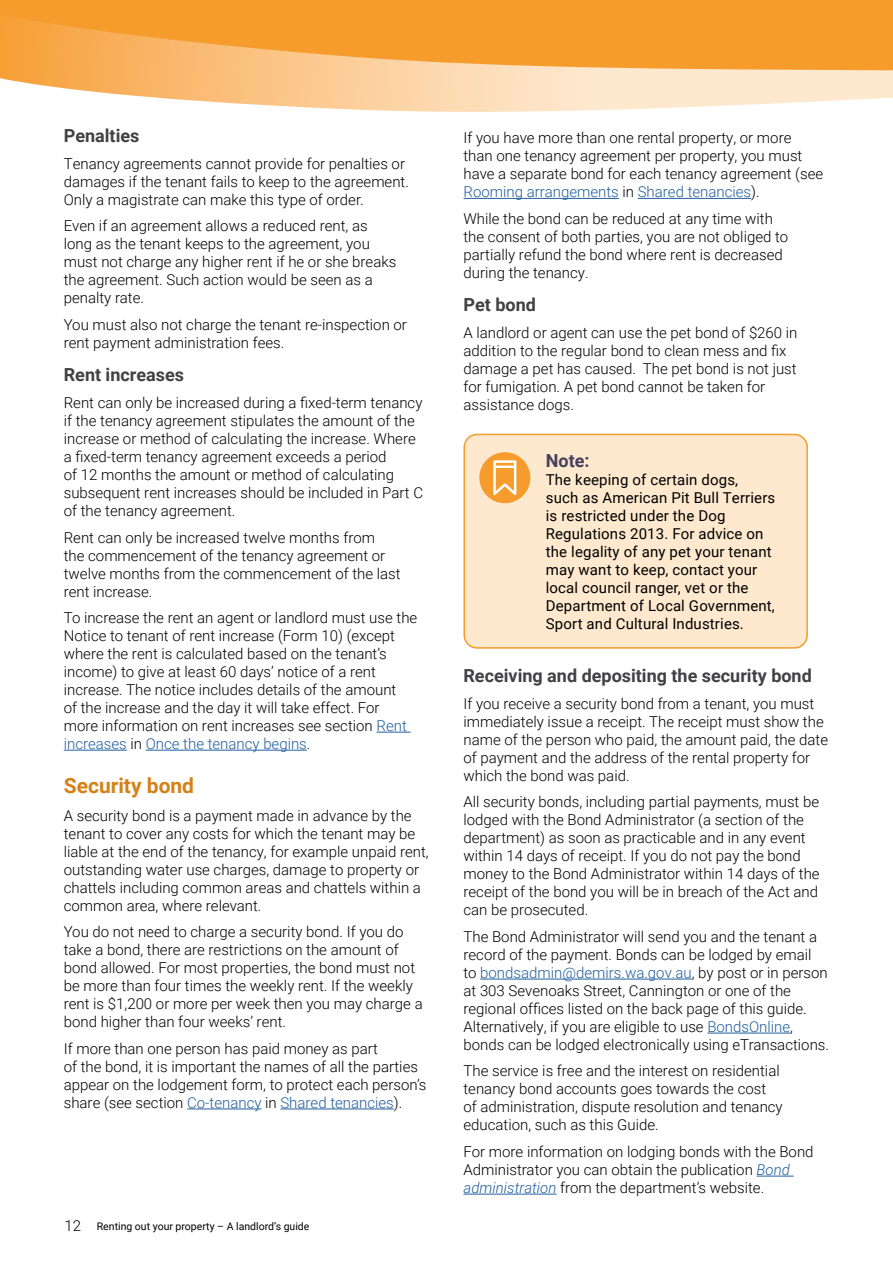
<style>
.page{position:relative;width:893px;height:1263px;background:#fff}
.page>*{position:absolute;margin:0;border:0;box-sizing:border-box;transform-origin:0 0}
.Heading_2{font:700 21px "Roboto";color:#d68118}
.Heading_3{font:700 18px "Roboto";color:#414042}
.t1{font:700 18px "Roboto";color:#45415d}
.Body_Copy{font:300 15px/18px "Roboto";color:#000}
.t2{font:15px/18px "Roboto";letter-spacing:.01em;color:#000}
.t3{font:10.5px "Roboto";color:#000}
.s1{color:#215e9e}
.s2{font-weight:300;font-size:15px}
.s3{font-style:italic;color:#215e9e}
</style>
<div class="page">
<svg style="left:0;top:0;width:893px;height:112px;background:#f8b869"></svg>
<hr style="left:377px;top:732px;width:34px;height:1px;background:#215e9e">
<hr style="left:64px;top:750px;width:63px;height:1px;background:#215e9e">
<hr style="left:146px;top:750px;width:161px;height:1px;background:#215e9e">
<hr style="left:187px;top:1108px;width:75px;height:1px;background:#215e9e">
<hr style="left:280px;top:1108px;width:114px;height:1px;background:#215e9e">
<hr style="left:463px;top:198px;width:156px;height:1px;background:#215e9e">
<hr style="left:638px;top:198px;width:113px;height:1px;background:#215e9e">
<hr style="left:480px;top:979px;width:212px;height:1px;background:#215e9e">
<hr style="left:707px;top:1033px;width:83px;height:1px;background:#215e9e">
<hr style="left:757px;top:1176px;width:37px;height:1px;background:#215e9e">
<hr style="left:463px;top:1194px;width:94px;height:1px;background:#215e9e">
<div style="left:464px;top:434px;width:343px;height:214px;background:#fee8ce;border-radius:13px"></div>
<div style="left:463px;top:434px;width:345px;height:215px;border:2px solid #f69c2d;border-radius:13px"></div>
<div style="left:479px;top:452px;width:51px;height:51px;background:#f69c2d;border-radius:50%"></div>
<svg style="left:493px;top:460px;width:23px;height:35px"></svg>
<p class="Heading_3" style="left:64px;top:123px;width:77px">Penalties</p>
<p class="Body_Copy" style="left:64px;top:154px;width:347px">Tenancy agreements cannot provide for penalties or damages if the tenant fails to keep to the agreement.<br>Only a magistrate can make this type of order.</p>
<p class="Body_Copy" style="left:64px;top:216px;width:334px">Even if an agreement allows a reduced rent, as long as the tenant keeps to the agreement, you must not charge any higher rent if he or she breaks the agreement. Such action would be seen as a penalty rate.</p>
<p class="Body_Copy" style="left:64px;top:315px;width:345px">You must also not charge the tenant re-inspection or rent payment administration fees.</p>
<p class="Heading_3" style="left:64px;top:362px;width:122px">Rent increases</p>
<p class="Body_Copy" style="left:64px;top:393px;width:361px">Rent can only be increased during a fixed-term tenancy if the tenancy agreement stipulates the amount of the increase or method of calculating the increase. Where a fixed-term tenancy agreement exceeds a period<br>of 12 months the amount or method of calculating subsequent rent increases should be included in Part C of the tenancy agreement.</p>
<p class="Body_Copy" style="left:64px;top:528px;width:338px">Rent can only be increased twelve months from<br>the commencement of the tenancy agreement or twelve months from the commencement of the last rent increase.</p>
<p class="Body_Copy" style="left:64px;top:608px;width:355px">To increase the rent an agent or landlord must use the Notice to tenant of rent increase (Form 10) (except where the rent is calculated based on the tenant’s income) to give at least 60 days’ notice of a rent increase. The notice includes details of the amount<br>of the increase and the day it will take effect. For more information on rent increases see section <span class="s1">Rent increases</span> in <span class="s1">Once the tenancy begins</span>.</p>
<p class="Heading_2" style="left:64px;top:770px;width:132px">Security bond</p>
<p class="Body_Copy" style="left:64px;top:806px;width:367px">A security bond is a payment made in advance by the tenant to cover any costs for which the tenant may be liable at the end of the tenancy, for example unpaid rent, outstanding water use charges, damage to property or chattels including common areas and chattels within a common area, where relevant.</p>
<p class="Body_Copy" style="left:64px;top:922px;width:360px">You do not need to charge a security bond. If you do take a bond, there are restrictions on the amount of bond allowed. For most properties, the bond must not be more than four times the weekly rent. If the weekly rent is $1,200 or more per week then you may charge a bond higher than four weeks’ rent.</p>
<p class="Body_Copy" style="left:64px;top:1039px;width:364px">If more than one person has paid money as part<br>of the bond, it is important the names of all the parties appear on the lodgement form, to protect each person’s share (see section <span class="s1">Co-tenancy</span> in <span class="s1">Shared tenancies</span>).</p>
<p class="t3" style="left:65px;top:1219px;width:246px"><span class="s2">12</span> Renting out your property – A landlord’s guide</p>
<p class="Body_Copy" style="left:463px;top:128px;width:361px">If you have more than one rental property, or more than one tenancy agreement per property, you must have a separate bond for each tenancy agreement (see <span class="s1">Rooming arrangements</span> in <span class="s1">Shared tenancies</span>).</p>
<p class="Body_Copy" style="left:463px;top:209px;width:326px">While the bond can be reduced at any time with the consent of both parties, you are not obliged to partially refund the bond where rent is decreased during the tenancy.</p>
<p class="Heading_3" style="left:463px;top:292px;width:74px">Pet bond</p>
<p class="Body_Copy" style="left:463px;top:323px;width:335px">A landlord or agent can use the pet bond of $260 in addition to the regular bond to clean mess and fix damage a pet has caused. The pet bond is not just for fumigation. A pet bond cannot be taken for assistance dogs.</p>
<p class="t1" style="left:546px;top:447px;width:45px">Note:</p>
<p class="t2" style="left:546px;top:470px;width:231px">The keeping of certain dogs,<br>such as American Pit Bull Terriers is restricted under the Dog<br>Regulations 2013. For advice on the legality of any pet your tenant may want to keep, contact your local council ranger, vet or the<br>Department of Local Government,<br>Sport and Cultural Industries.</p>
<p class="Heading_3" style="left:463px;top:663px;width:350px">Receiving and depositing the security bond</p>
<p class="Body_Copy" style="left:463px;top:694px;width:366px">If you receive a security bond from a tenant, you must immediately issue a receipt. The receipt must show the name of the person who paid, the amount paid, the date of payment and the address of the rental property for which the bond was paid.</p>
<p class="Body_Copy" style="left:463px;top:792px;width:358px">All security bonds, including partial payments, must be lodged with the Bond Administrator (a section of the department) as soon as practicable and in any event within 14 days of receipt. If you do not pay the bond money to the Bond Administrator within 14 days of the receipt of the bond you will be in breach of the Act and can be prosecuted.</p>
<p class="Body_Copy" style="left:463px;top:927px;width:367px">The Bond Administrator will send you and the tenant a record of the payment. Bonds can be lodged by email<br>to <span class="s1">bondsadmin@demirs.wa.gov.au</span>, by post or in person at 303 Sevenoaks Street, Cannington or one of the regional offices listed on the back page of this guide.<br>Alternatively, if you are eligible to use <span class="s1">BondsOnline</span>, bonds can be lodged electronically using eTransactions.</p>
<p class="Body_Copy" style="left:463px;top:1061px;width:321px">The service is free and the interest on residential tenancy bond accounts goes towards the cost of administration, dispute resolution and tenancy education, such as this Guide.</p>
<p class="Body_Copy" style="left:463px;top:1142px;width:352px">For more information on lodging bonds with the Bond<br>Administrator you can obtain the publication <span class="s3">Bond administration</span> from the department’s website.</p>
</div>
